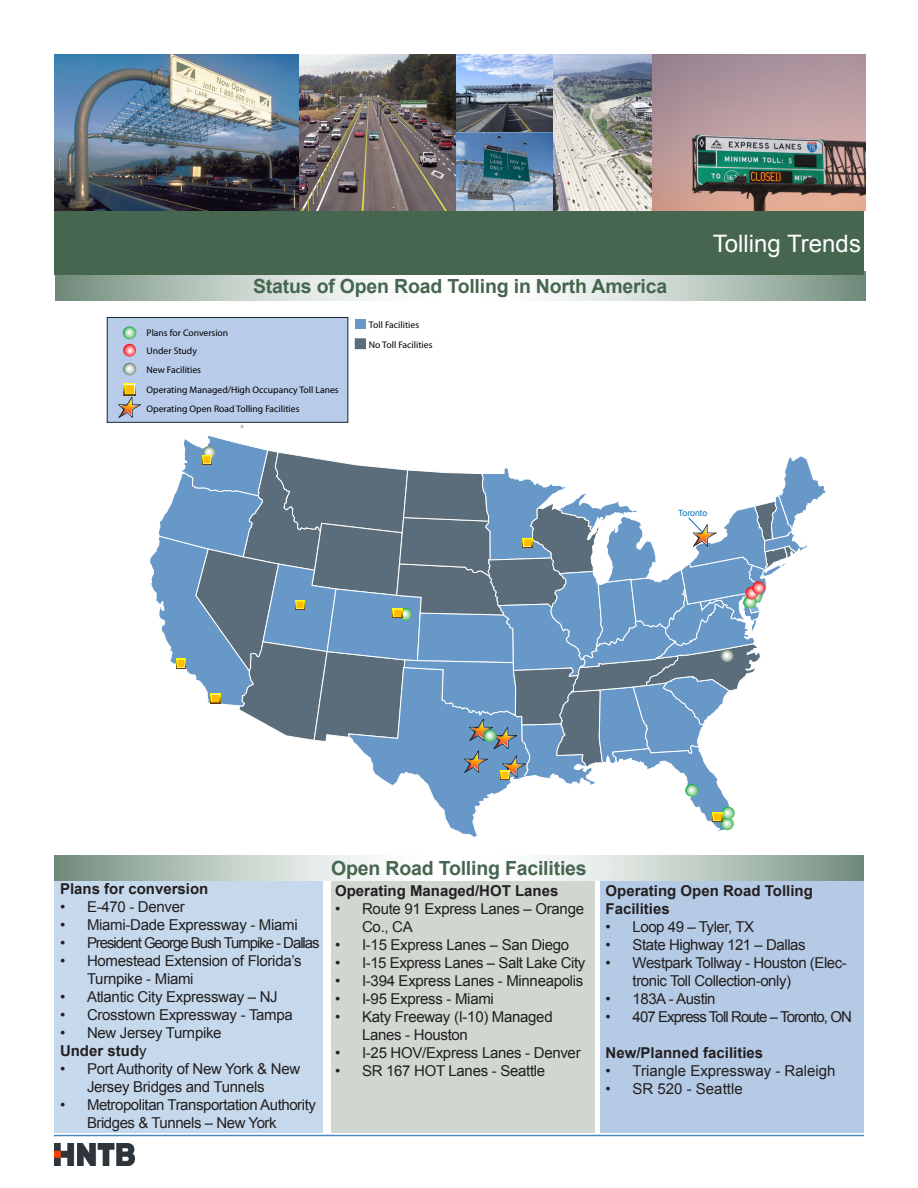
<style>
.page{position:relative;width:918px;height:1188px;background:#fff}
.page>*{position:absolute;margin:0;border:0;box-sizing:border-box;transform-origin:0 0}
.t1{font:24px "Arial";color:#fff}
.t2{font:700 19.5px "Arial";letter-spacing:-.01em;color:#476650}
.t3{font:15px/18px "Arial";letter-spacing:-.02em;color:#231f20}
.t4{font:700 15px/18px "Arial";color:#231f20}
.t5{font:15px "Arial";color:#231f20}
.t6{font:15px "Arial";letter-spacing:-.07em;color:#231f20}
.t7{font:15px "Arial";letter-spacing:-.06em;color:#231f20}
.t8{font:9.6px/18.6px "Myriad";color:#000}
.t9{font:8.55px "Arial";color:#0071bb}
.s1{font-weight:400}
</style>
<div class="page">
<img style="left:54px;top:1143px;width:81px;height:22px">
<hr style="left:54px;top:1135px;width:810px;height:1px;background:#4a89be">
<div style="left:331px;top:872px;width:263px;height:261px;background:#cfd7d0"></div>
<div style="left:600px;top:869px;width:264px;height:264px;background:#b5cae4"></div>
<svg style="left:55px;top:271px;width:810px;height:29px"></svg>
<div style="left:54px;top:212px;width:810px;height:63px;background:#476650"></div>
<img style="left:456px;top:54px;width:98px;height:78px">
<img style="left:54px;top:54px;width:402px;height:156px">
<img style="left:456px;top:132px;width:96px;height:78px">
<img style="left:554px;top:54px;width:312px;height:156px">
<div style="left:107px;top:317px;width:241px;height:105px;background:#b8cbe9"></div>
<div style="left:107px;top:317px;width:241px;height:106px;border:1px solid #152832"></div>
<svg style="left:123px;top:326px;width:13px;height:31px"></svg>
<svg style="left:123px;top:363px;width:13px;height:12px"></svg>
<svg style="left:119px;top:384px;width:21px;height:33px"></svg>
<div style="left:355px;top:319px;width:10px;height:10px;background:#6798c8"></div>
<div style="left:355px;top:339px;width:10px;height:10px;background:#5b6d7a"></div>
<div style="left:355px;top:338px;width:11px;height:11px;border:1px solid #5b6d7a"></div>
<svg style="left:150px;top:436px;width:676px;height:401px"></svg>
<div style="left:54px;top:868px;width:268px;height:265px;background:#c6d9ec"></div>
<svg style="left:54px;top:855px;width:810px;height:25px"></svg>
<p class="t2" style="left:253px;top:273px;width:416px">Status of Open Road Tolling in North America</p>
<p class="t8" style="left:147px;top:324px;width:83px">Plans for Conversion<br>Under Study<br>New Facilities</p>
<p class="t8" style="left:147px;top:399px;width:154px">Operating Open Road Tolling Facilities</p>
<p class="t8" style="left:147px;top:380px;width:194px">Operating Managed/High Occupancy Toll Lanes</p>
<p class="t8" style="left:369px;top:315px;width:65px;line-height:19.8px">Toll Facilities<br>No Toll Facilities</p>
<p class="t1" style="left:713px;top:228px;width:150px">Tolling Trends</p>
<p class="t9" style="left:678px;top:508px;width:31px">Toronto</p>
<p class="t2" style="left:331px;top:856px;width:257px">Open Road Tolling Facilities</p>
<p class="t4" style="left:60px;top:880px;width:150px">Plans for conversion</p>
<p class="t3" style="left:60px;top:898px;width:126px">• E-470 - Denver</p>
<p class="t3" style="left:60px;top:916px;width:239px">• Miami-Dade Expressway - Miami</p>
<p class="t6" style="left:60px;top:933px;width:261px">• President George Bush Turnpike - Dallas</p>
<p class="t3" style="left:87px;top:952px;width:216px;text-indent:-27px">• Homestead Extension of Florida’s<br>Turnpike - Miami</p>
<p class="t3" style="left:60px;top:988px;width:219px">• Atlantic City Expressway – NJ</p>
<p class="t3" style="left:60px;top:1006px;width:234px">• Crosstown Expressway - Tampa</p>
<p class="t3" style="left:60px;top:1024px;width:163px">• New Jersey Turnpike</p>
<p class="t4" style="left:60px;top:1042px;width:88px">Under stud<span class="s1">y</span></p>
<p class="t3" style="left:60px;top:1060px;width:242px;text-align:center">• Port Authority of New York &amp; New<br>Jersey Bridges and Tunnels</p>
<p class="t3" style="left:87px;top:1096px;width:230px;text-indent:-27px">• Metropolitan Transportation Authority<br>Bridges &amp; Tunnels – New York</p>
<p class="t4" style="left:335px;top:882px;width:225px">Operating Managed/HOT Lanes</p>
<p class="t3" style="left:362px;top:899px;width:223px;text-indent:-27px">• Route 91 Express Lanes – Orange<br>Co., CA</p>
<p class="t3" style="left:335px;top:935px;width:236px">• I-15 Express Lanes – San Diego</p>
<p class="t3" style="left:335px;top:953px;width:252px">• I-15 Express Lanes – Salt Lake City</p>
<p class="t3" style="left:335px;top:971px;width:250px">• I-394 Express Lanes - Minneapolis</p>
<p class="t3" style="left:335px;top:989px;width:160px">• I-95 Express - Miami</p>
<p class="t3" style="left:362px;top:1007px;width:192px;text-indent:-27px">• Katy Freeway (I-10) Managed<br>Lanes - Houston</p>
<p class="t3" style="left:335px;top:1043px;width:247px">• I-25 HOV/Express Lanes - Denver</p>
<p class="t3" style="left:335px;top:1061px;width:212px">• SR 167 HOT Lanes - Seattle</p>
<p class="t4" style="left:606px;top:882px;width:209px">Operating Open Road Tolling<br>Facilities</p>
<p class="t3" style="left:606px;top:917px;width:150px">• Loop 49 – Tyler, TX</p>
<p class="t3" style="left:606px;top:935px;width:201px">• State Highway 121 – Dallas</p>
<p class="t3" style="left:633px;top:953px;width:216px;text-indent:-27px">• Westpark Tollway - Houston (Elec&shy;tronic Toll Collection-only)</p>
<p class="t3" style="left:606px;top:989px;width:111px">• 183A - Austin</p>
<p class="t7" style="left:606px;top:1006px;width:248px">• 407 Express Toll Route – Toronto, ON</p>
<p class="t4" style="left:606px;top:1044px;width:159px">New/Planned facilities</p>
<p class="t5" style="left:606px;top:1060px;width:231px">• Triangle Expressway - Raleigh</p>
<p class="t5" style="left:606px;top:1078px;width:139px">• SR 520 - Seattle</p>
</div>
